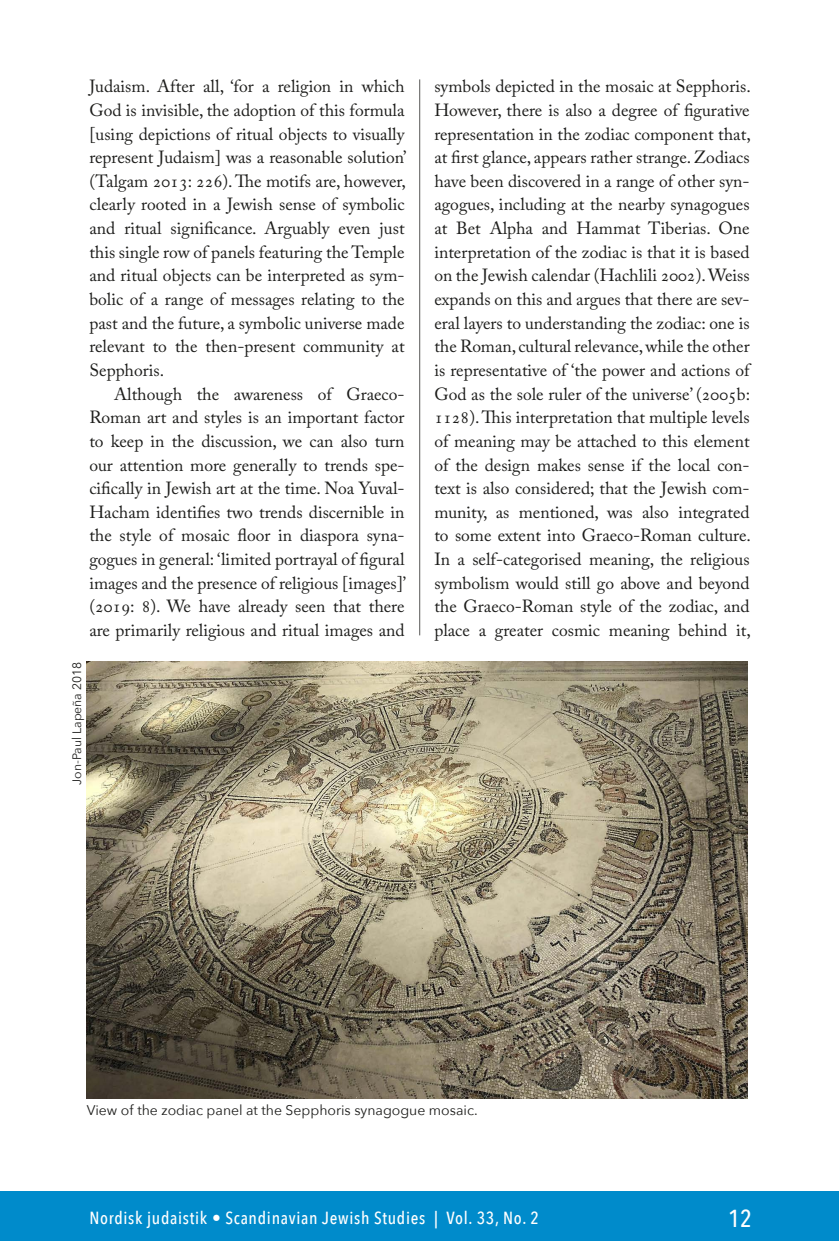
<style>
.page{position:relative;width:839px;height:1241px;background:#fff}
.page>*{position:absolute;margin:0;border:0;box-sizing:border-box;transform-origin:0 0}
.t1{font:500 24.5px "Avenir Next Condensed";color:#fff}
.Leipis{font:17.5px/23.6px "Adobe Caslon Pro";color:#1d1d1b;text-align:justify}
.t2{font:500 17.5px "Avenir Next Condensed";letter-spacing:.04em;color:#fff}
.Kuvateksti{font:14px "Avenir Next";color:#1d1d1b}
.Kuvateksti-2{font:12.25px "Avenir Next";color:#1d1d1b}
.s1{color:#1d1d1d}
</style>
<div class="page">
<div style="left:0;top:1191px;width:838px;height:49px;background:#008bcb"></div>
<img style="left:87px;top:661px;width:660px;height:437px">
<hr style="left:419px;top:79px;width:1px;height:556px;background:#575756">
<p class="Leipis" style="left:89px;top:74px;width:318px">Judaism. After all, ‘for a religion in which God is invisible, the adoption of this formula [using depictions of ritual objects to visually represent Judaism] was a reasonable solution’ (Talgam 2013: 226). The motifs are, however, clearly rooted in a Jewish sense of symbolic and ritual significance. Arguably even just this single row of panels featuring the Temple and ritual objects can be interpreted as sym&shy;bolic of a range of messages relating to the past and the future, a symbolic universe made relevant to the then-present community at Sepphoris.</p>
<p class="Leipis" style="left:89px;top:382px;width:318px;text-indent:25px">Although the awareness of Graeco-Roman art and styles is an important factor to keep in the discussion, we can also turn our attention more generally to trends spe&shy;cifically in Jewish art at the time. Noa Yuval-Hacham identifies two trends discernible in the style of mosaic floor in <span class="s1">diaspora syna&shy;gogues in</span> general: ‘limited portrayal of figural images and the presence of religious [images]’ (2019: 8). We have already seen that there are primarily religious and ritual images and</p>
<p class="Kuvateksti-2" style="left:66px;top:784px;width:125px;rotate:-90deg">Jon-Paul Lapeña 2018</p>
<p class="Leipis" style="left:434px;top:74px;width:318px">symbols depicted in the mosaic at Sepphoris.<br>However, there is also a degree of figurative representation in the zodiac component that, at first glance, appears rather strange. Zodiacs have been discovered in a range of other syn&shy;agogues, including at the nearby synagogues at Bet Alpha and Hammat Tiberias. One interpretation of the zodiac is that it is based on the Jewish calendar (Hachlili 2002). Weiss expands on this and argues that there are sev&shy;eral layers to understanding the zodiac: one is the Roman, cultural relevance, while the other is representative of ‘the power and actions of God as the sole ruler of the universe’ (2005b:<br>1128). This interpretation that multiple levels of meaning may be attached to this element of the design makes sense if the local con&shy;text is also considered; that the Jewish com&shy;munity, as mentioned, was also integrated to some extent into Graeco-Roman culture.<br>In a self-categorised meaning, the religious symbolism would still go above and beyond the Graeco-Roman style of the zodiac, and place a greater cosmic meaning behind it,</p>
<p class="Kuvateksti" style="left:87px;top:1097px;width:392px">View of the zodiac panel at the Sepphoris synagogue mosaic.</p>
<p class="t2" style="left:89px;top:1207px;width:451px">Nordisk judaistik • Scandinavian Jewish Studies | Vol. 33, No. 2</p>
<h1 class="t1" style="left:728px;top:1203px;width:25px">12</h1>
</div>
